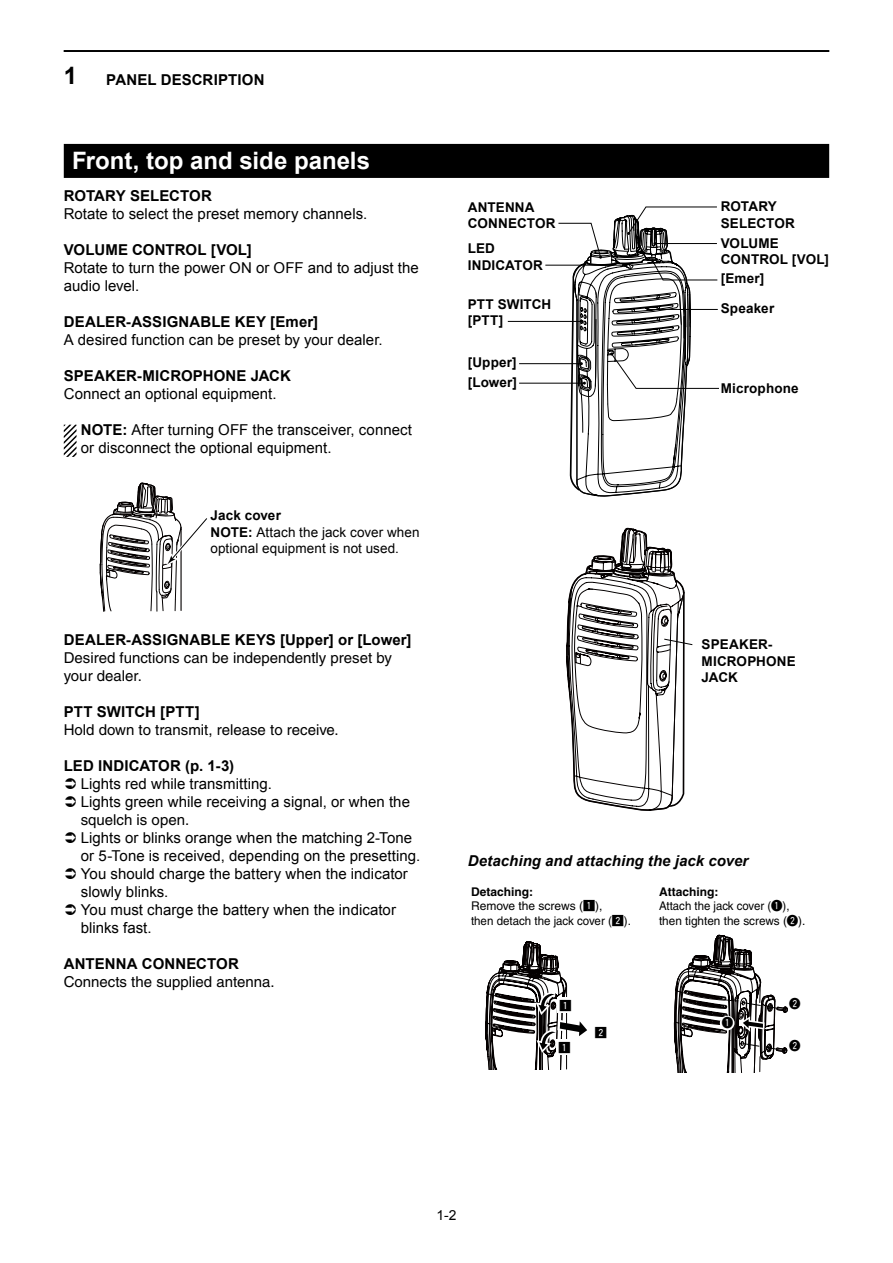
<style>
.page{position:relative;width:893px;height:1263px;background:#fff}
.page>*{position:absolute;margin:0;border:0;box-sizing:border-box;transform-origin:0 0}
.t1{font:700 24px "Arial";color:#fff}
.t2{font:15px/18px "Arial";letter-spacing:.005em;color:#000}
.t3{font:700 15px "Arial";letter-spacing:.01em;color:#000}
.t4{font:15px/18px "Helvetica";color:#000}
.t5{font:italic 700 15px "Arial";letter-spacing:.005em;color:#000}
.t6{font:13.8px "Arial";color:#000}
.t7{font:700 13.5px/16.5px "Arial";letter-spacing:.01em;color:#000}
.t8{font:13.5px/16.5px "Arial";letter-spacing:.005em;color:#000}
.t9{font:12.15px "Ftgin Hro";color:#000}
.t10{font:12px/14.4px "Helvetica";color:#000;scale:.95 1}
.t11{font:12px/14.5px "Helvetica";color:#000}
.t12{font:12px "Ftgin Hro";color:#000;scale:.95 1}
.s1{font-size:24px}
.s2{font-weight:700}
.s3{font-family:"Ftgin Hro";font-size:12.15px}
.s4{font-family:"Ftgin Hro"}
</style>
<div class="page">
<svg style="left:64px;top:425px;width:13px;height:32px"></svg>
<svg style="left:99px;top:482px;width:108px;height:130px"></svg>
<hr style="left:64px;top:50px;width:765px;height:2px;background:#000">
<hr style="left:508px;top:321px;width:74px;height:1px;background:#000">
<hr style="left:519px;top:363px;width:62px;height:1px;background:#000">
<hr style="left:545px;top:265px;width:81px;height:1px;background:#000">
<hr style="left:519px;top:383px;width:65px;height:1px;background:#000">
<svg style="left:558px;top:206px;width:161px;height:291px"></svg>
<svg style="left:566px;top:527px;width:127px;height:284px"></svg>
<div style="left:64px;top:144px;width:765px;height:34px;background:#000"></div>
<svg style="left:485px;top:941px;width:102px;height:128px"></svg>
<svg style="left:674px;top:934px;width:114px;height:139px"></svg>
<p class="t3" style="left:64px;top:70px;width:202px"><span class="s1">1</span> PANEL DESCRIPTION</p>
<h1 class="t1" style="left:72px;top:145px;width:299px">Front, top and side panels</h1>
<p class="t3" style="left:64px;top:186px;width:150px">ROTARY SELECTOR</p>
<p class="t2" style="left:64px;top:205px;width:305px">Rotate to select the preset memory channels.</p>
<p class="t3" style="left:64px;top:240px;width:189px">VOLUME CONTROL [VOL]</p>
<p class="t2" style="left:64px;top:259px;width:357px">Rotate to turn the power ON or OFF and to adjust the audio level.</p>
<p class="t3" style="left:64px;top:312px;width:256px">DEALER-ASSIGNABLE KEY [Emer]</p>
<p class="t2" style="left:64px;top:331px;width:320px">A desired function can be preset by your dealer.</p>
<p class="t3" style="left:64px;top:366px;width:229px">SPEAKER-MICROPHONE JACK</p>
<p class="t2" style="left:64px;top:385px;width:214px">Connect an optional equipment.</p>
<p class="t2" style="left:81px;top:421px;width:333px"><span class="s2">NOTE:</span> After turning OFF the transceiver, connect or disconnect the optional equipment.</p>
<p class="t8" style="left:210px;top:507px;width:211px"><span class="s2">Jack cover<br>NOTE:</span> Attach the jack cover when optional equipment is not used.</p>
<p class="t3" style="left:64px;top:630px;width:349px">DEALER-ASSIGNABLE KEYS [Upper] or [Lower]</p>
<p class="t4" style="left:64px;top:649px;width:330px">Desired functions can be independently preset by your dealer.</p>
<p class="t3" style="left:64px;top:702px;width:137px">PTT SWITCH [PTT]</p>
<p class="t4" style="left:64px;top:721px;width:276px">Hold down to transmit, release to receive.</p>
<p class="t3" style="left:64px;top:756px;width:172px">LED INDICATOR (p. 1-3)</p>
<p class="t2" style="left:81px;top:775px;width:331px">Lights red while transmitting.<br>Lights green while receiving a signal, or when the</p>
<p class="t4" style="left:81px;top:811px;width:110px">squelch is open.</p>
<p class="t2" style="left:81px;top:829px;width:341px">Lights or blinks orange when the matching 2-Tone or 5-Tone is received, depending on the presetting.<br>You should charge the battery when the indicator slowly blinks.<br>You must charge the battery when the indicator blinks fast.</p>
<p class="t3" style="left:64px;top:954px;width:177px">ANTENNA CONNECTOR</p>
<p class="t4" style="left:64px;top:973px;width:212px">Connects the supplied antenna.</p>
<p class="t7" style="left:468px;top:199px;width:89px">ANTENNA<br>CONNECTOR</p>
<p class="t7" style="left:468px;top:241px;width:77px">LED<br>INDICATOR</p>
<p class="t7" style="left:468px;top:296px;width:85px">PTT SWITCH [PTT]</p>
<p class="t7" style="left:468px;top:354px;width:50px">[Upper]</p>
<p class="t7" style="left:468px;top:375px;width:51px">[Lower]</p>
<p class="t7" style="left:721px;top:199px;width:76px">ROTARY<br>SELECTOR</p>
<p class="t7" style="left:721px;top:235px;width:110px">VOLUME<br>CONTROL [VOL]</p>
<p class="t7" style="left:721px;top:270px;width:45px">[Emer]</p>
<p class="t7" style="left:721px;top:300px;width:55px">Speaker</p>
<p class="t7" style="left:721px;top:380px;width:80px">Microphone</p>
<p class="t7" style="left:702px;top:637px;width:96px">SPEAKER-<br>MICROPHONE<br>JACK</p>
<p class="t5" style="left:468px;top:850px;width:282px">Detaching and attaching the jack cover</p>
<p class="t11" style="left:471px;top:884px;width:161px"><span class="s2">Detaching:<br></span>Remove the screws (<span class="s3">Z</span>),<br>then detach the jack cover (<span class="s3">X</span>).</p>
<p class="t10" style="left:659px;top:884px;width:156px"><span class="s2">Attaching:<br></span>Attach the jack cover (<span class="s4">Q</span>), then tighten the screws (<span class="s4">W</span>).</p>
<p class="t9" style="left:559px;top:999px;width:14px">Z</p>
<p class="t9" style="left:559px;top:1041px;width:14px">Z</p>
<p class="t9" style="left:595px;top:1027px;width:14px">X</p>
<p class="t12" style="left:722px;top:1017px;width:14px">Q</p>
<p class="t12" style="left:789px;top:998px;width:13px">W</p>
<p class="t12" style="left:789px;top:1040px;width:13px">W</p>
<p class="t6" style="left:436px;top:1206px;width:21px">1-2</p>
</div>
